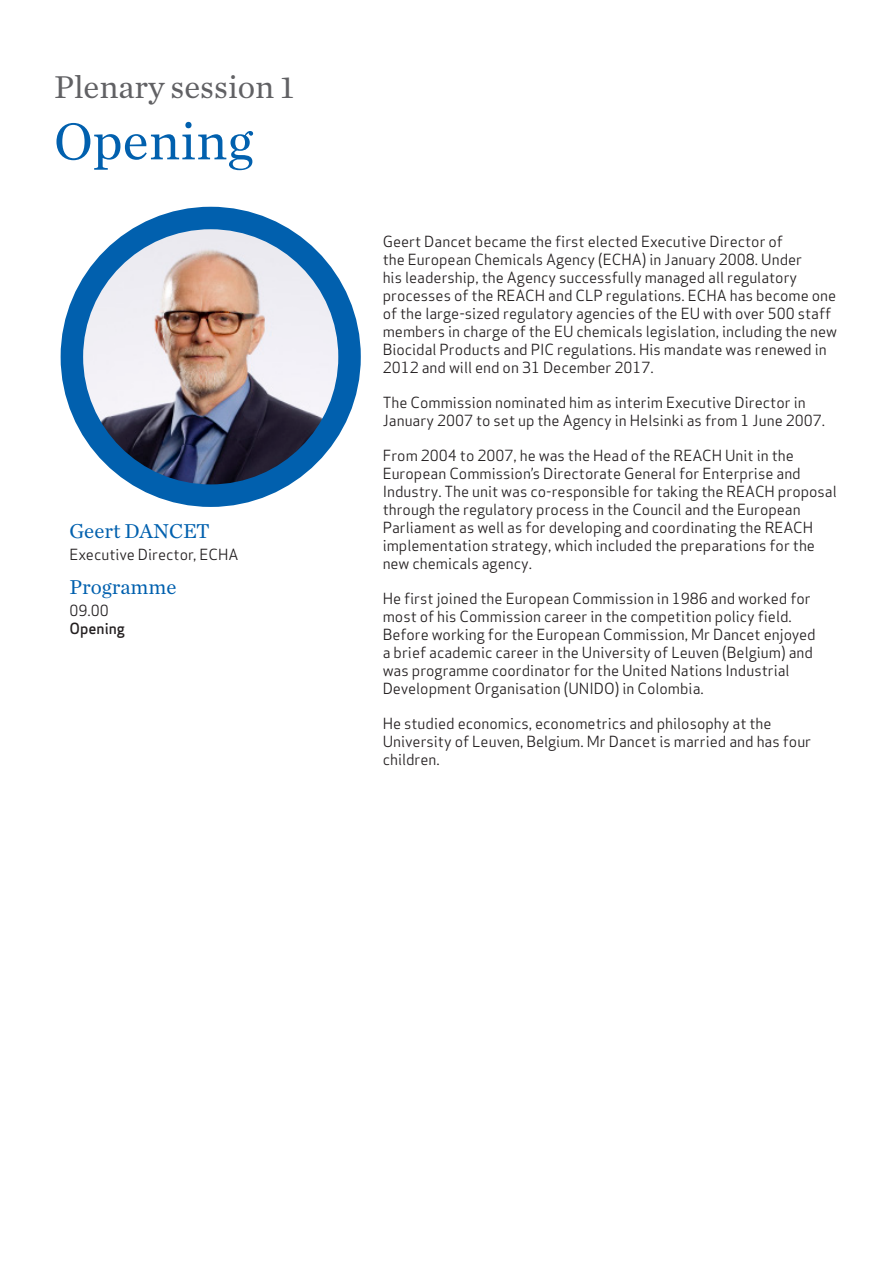
<style>
.page{position:relative;width:893px;height:1263px;background:#fff}
.page>*{position:absolute;margin:0;border:0;box-sizing:border-box;transform-origin:0 0}
.t1{font:54px "Chronicle Text G1";color:#0160ae}
.t2{font:33px "Chronicle Text G1";color:#616164}
.t3{font:21px "Chronicle Text G1";color:#0160ae}
.t4{font:15px/18px "Apex Sans";color:#231f20}
.t5{font:500 15px "Apex Sans";color:#231f20}
</style>
<div class="page">
<img style="left:72px;top:218px;width:278px;height:278px;border-radius:139px">
<div style="left:61px;top:207px;width:300px;height:300px;border:22px solid #0160ae;border-radius:50%"></div>
<p class="t2" style="left:54px;top:62px;width:241px">Plenary session 1</p>
<p class="t1" style="left:54px;top:101px;width:201px">Opening</p>
<p class="t3" style="left:69px;top:515px;width:142px">Geert DANCET</p>
<p class="t4" style="left:69px;top:544px;width:170px">Executive Director, ECHA</p>
<p class="t3" style="left:69px;top:571px;width:109px">Programme</p>
<p class="t4" style="left:69px;top:600px;width:41px">09.00</p>
<p class="t5" style="left:69px;top:615px;width:57px">Opening</p>
<p class="t4" style="left:383px;top:231px;width:456px">Geert Dancet became the first elected Executive Director of<br>the European Chemicals Agency (ECHA) in January 2008. Under<br>his leadership, the Agency successfully managed all regulatory processes of the REACH and CLP regulations. ECHA has become one of the large-sized regulatory agencies of the EU with over 500 staff members in charge of the EU chemicals legislation, including the new Biocidal Products and PIC regulations. His mandate was renewed in 2012 and will end on 31 December 2017.</p>
<p class="t4" style="left:383px;top:392px;width:444px">The Commission nominated him as interim Executive Director in<br>January 2007 to set up the Agency in Helsinki as from 1 June 2007.</p>
<p class="t4" style="left:383px;top:445px;width:456px">From 2004 to 2007, he was the Head of the REACH Unit in the European Commission’s Directorate General for Enterprise and Industry. The unit was co-responsible for taking the REACH proposal through the regulatory process in the Council and the European Parliament as well as for developing and coordinating the REACH implementation strategy, which included the preparations for the new chemicals agency.</p>
<p class="t4" style="left:383px;top:588px;width:434px">He first joined the European Commission in 1986 and worked for most of his Commission career in the competition policy field.<br>Before working for the European Commission, Mr Dancet enjoyed a brief academic career in the University of Leuven (Belgium) and was programme coordinator for the United Nations Industrial Development Organisation (UNIDO) in Colombia.</p>
<p class="t4" style="left:383px;top:713px;width:430px">He studied economics, econometrics and philosophy at the<br>University of Leuven, Belgium. Mr Dancet is married and has four children.</p>
</div>
